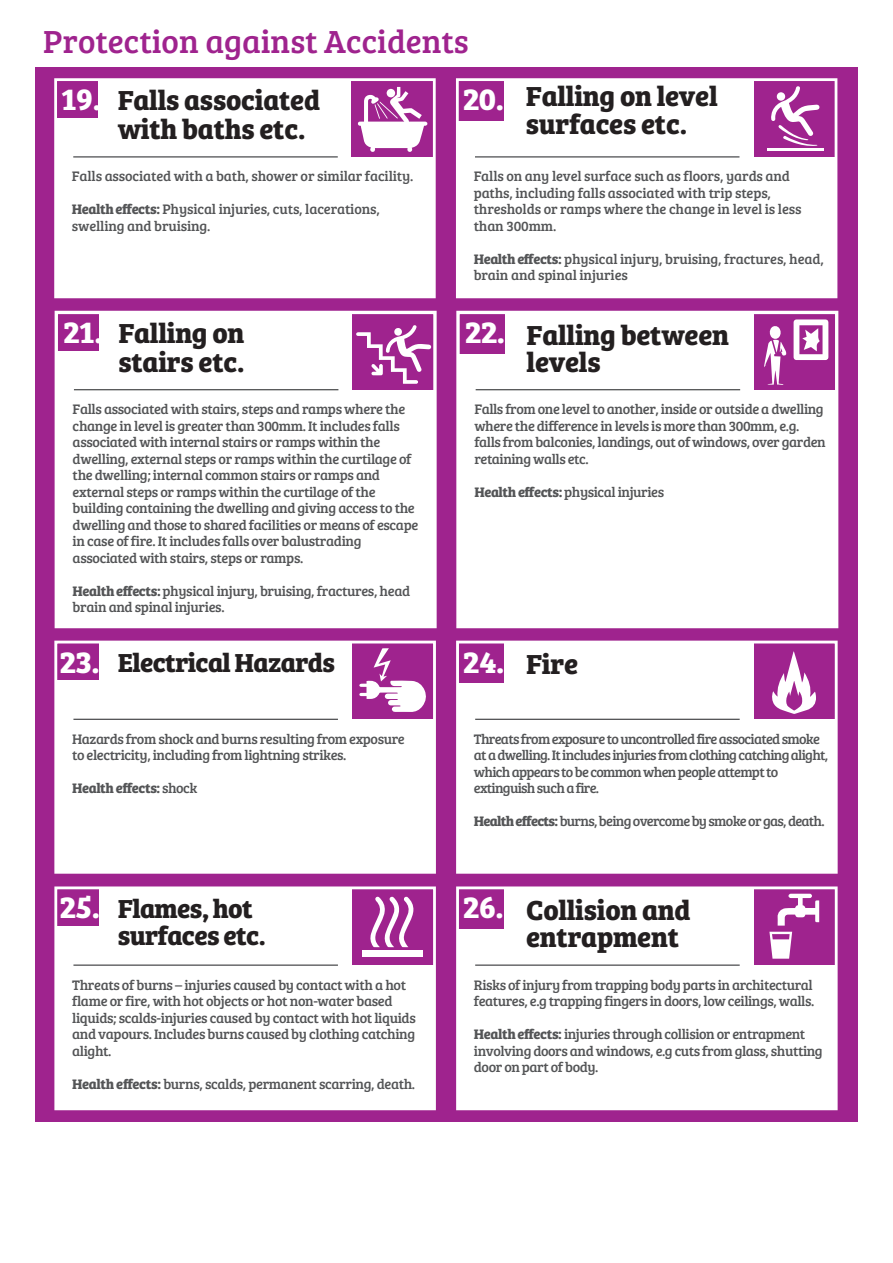
<style>
.page{position:relative;width:893px;height:1263px;background:#fff}
.page>*{position:absolute;margin:0;border:0;box-sizing:border-box;transform-origin:0 0}
.t1{font:33px "Bree Serif";color:#9f238e}
.t2{font:700 31.5px "Bree Serif";letter-spacing:-.01em;color:#fff}
.t3{font:700 28.5px/28.5px "Bree Serif";letter-spacing:-.01em;color:#231f20}
.t4{font:700 27px/27px "Bree Serif";letter-spacing:-.025em;color:#231f20}
.t5{font:14.25px/16.5px "Bree Serif";letter-spacing:-.025em;color:#545557}
.t6{font:14.25px/16.5px "Bree Serif";letter-spacing:-.05em;color:#545557}
.t7{font:700 14.25px "Bree Serif";letter-spacing:-.03em;color:#545557}
.s1{font-weight:700}
.s2{font-size:31.5px;color:#fff}
.s3{font-weight:400}
</style>
<div class="page">
<div style="left:35px;top:67px;width:822px;height:1055px;background:#9f238e"></div>
<div style="left:56px;top:80px;width:378px;height:217px;background:#fff"></div>
<div style="left:457px;top:80px;width:379px;height:217px;background:#fff"></div>
<div style="left:457px;top:81px;width:46px;height:40px;background:#9f238e"></div>
<div style="left:56px;top:81px;width:42px;height:36px;background:#9f238e"></div>
<hr style="left:73px;top:156px;width:265px;height:2px;background:#545557">
<hr style="left:475px;top:156px;width:264px;height:2px;background:#545557">
<div style="left:352px;top:79px;width:82px;height:78px;background:#9f238e"></div>
<div style="left:754px;top:79px;width:82px;height:78px;background:#9f238e"></div>
<div style="left:54px;top:78px;width:382px;height:220px;border:3px solid #fff"></div>
<div style="left:456px;top:78px;width:381px;height:220px;border:3px solid #fff"></div>
<svg style="left:358px;top:87px;width:69px;height:65px"></svg>
<div style="left:387px;top:89px;width:8px;height:8px;background:#fff;border-radius:50%"></div>
<hr style="left:767px;top:148px;width:56px;height:3px;background:#fff">
<svg style="left:771px;top:86px;width:48px;height:60px"></svg>
<div style="left:777px;top:92px;width:8px;height:9px;background:#fff;border-radius:50%"></div>
<div style="left:56px;top:642px;width:378px;height:230px;background:#fff"></div>
<div style="left:458px;top:642px;width:378px;height:230px;background:#fff"></div>
<div style="left:458px;top:643px;width:46px;height:40px;background:#9f238e"></div>
<div style="left:56px;top:643px;width:42px;height:37px;background:#9f238e"></div>
<hr style="left:73px;top:719px;width:265px;height:1px;background:#545557">
<hr style="left:475px;top:719px;width:265px;height:1px;background:#545557">
<div style="left:352px;top:641px;width:82px;height:78px;background:#9f238e"></div>
<div style="left:754px;top:641px;width:82px;height:78px;background:#9f238e"></div>
<div style="left:54px;top:641px;width:382px;height:233px;border:3px solid #fff"></div>
<div style="left:456px;top:641px;width:382px;height:233px;border:3px solid #fff"></div>
<div style="left:56px;top:888px;width:378px;height:221px;background:#fff"></div>
<div style="left:458px;top:888px;width:378px;height:221px;background:#fff"></div>
<div style="left:458px;top:889px;width:46px;height:40px;background:#9f238e"></div>
<div style="left:56px;top:889px;width:42px;height:37px;background:#9f238e"></div>
<hr style="left:73px;top:964px;width:265px;height:2px;background:#545557">
<hr style="left:475px;top:964px;width:265px;height:2px;background:#545557">
<div style="left:352px;top:887px;width:82px;height:78px;background:#9f238e"></div>
<div style="left:754px;top:887px;width:82px;height:78px;background:#9f238e"></div>
<div style="left:54px;top:886px;width:382px;height:224px;border:3px solid #fff"></div>
<div style="left:456px;top:886px;width:382px;height:224px;border:3px solid #fff"></div>
<svg style="left:777px;top:894px;width:42px;height:31px"></svg>
<svg style="left:769px;top:932px;width:23px;height:27px"></svg>
<svg style="left:359px;top:648px;width:67px;height:64px"></svg>
<svg style="left:772px;top:651px;width:44px;height:63px"></svg>
<div style="left:362px;top:950px;width:60px;height:6px;background:#fff"></div>
<svg style="left:370px;top:896px;width:44px;height:51px"></svg>
<div style="left:56px;top:312px;width:379px;height:314px;background:#fff"></div>
<div style="left:458px;top:312px;width:379px;height:314px;background:#fff"></div>
<div style="left:458px;top:314px;width:46px;height:39px;background:#9f238e"></div>
<div style="left:56px;top:314px;width:43px;height:36px;background:#9f238e"></div>
<hr style="left:74px;top:389px;width:264px;height:1px;background:#545557">
<hr style="left:476px;top:389px;width:264px;height:1px;background:#545557">
<div style="left:353px;top:312px;width:82px;height:78px;background:#9f238e"></div>
<div style="left:755px;top:312px;width:82px;height:78px;background:#9f238e"></div>
<div style="left:55px;top:311px;width:382px;height:317px;border:3px solid #fff"></div>
<div style="left:456px;top:311px;width:382px;height:317px;border:3px solid #fff"></div>
<svg style="left:356px;top:325px;width:75px;height:59px"></svg>
<div style="left:394px;top:328px;width:8px;height:8px;background:#fff;border-radius:3px"></div>
<svg style="left:764px;top:326px;width:22px;height:59px"></svg>
<svg style="left:794px;top:319px;width:34px;height:41px"></svg>
<h1 class="t1" style="left:43px;top:18px;width:427px">Protection against Accidents</h1>
<h3 class="t3" style="left:118px;top:84px;width:204px">Falls associated with baths etc.</h3>
<h2 class="t2" style="left:61px;top:75px;width:41px">19.</h2>
<h2 class="t2" style="left:463px;top:75px;width:42px">20.</h2>
<h3 class="t3" style="left:526px;top:80px;width:193px">Falling on level surfaces etc.</h3>
<p class="t5" style="left:72px;top:167px;width:343px">Falls associated with a bath, shower or similar facility.</p>
<p class="t5" style="left:72px;top:200px;width:309px"><span class="s1">Health effects:</span> Physical injuries, cuts, lacerations, swelling and bruising.</p>
<p class="t5" style="left:474px;top:167px;width:329px">Falls on any level surface such as floors, yards and paths, including falls associated with trip steps, thresholds or ramps where the change in level is less than 300mm.</p>
<p class="t5" style="left:474px;top:250px;width:352px"><span class="s1">Health effects:</span> physical injury, bruising, fractures, head, brain and spinal injuries</p>
<h3 class="t3" style="left:118px;top:317px;width:128px">Falling on stairs etc.</h3>
<h2 class="t2" style="left:63px;top:307px;width:41px">21.</h2>
<h2 class="t2" style="left:465px;top:307px;width:41px">22.</h2>
<h3 class="t3" style="left:527px;top:319px;width:204px;line-height:27px">Falling between levels</h3>
<p class="t5" style="left:73px;top:400px;width:347px">Falls associated with stairs, steps and ramps where the change in level is greater than 300mm. It includes falls associated with internal stairs or ramps within the dwelling, external steps or ramps within the curtilage of the dwelling; internal common stairs or ramps and external steps or ramps within the curtilage of the building containing the dwelling and giving access to the dwelling and those to shared facilities or means of escape in case of fire. It includes falls over balustrading associated with stairs, steps or ramps.</p>
<p class="t5" style="left:73px;top:582px;width:339px"><span class="s1">Health effects:</span> physical injury, bruising, fractures, head brain and spinal injuries.</p>
<p class="t5" style="left:474px;top:400px;width:353px">Falls from one level to another, inside or outside a dwelling where the difference in levels is more than 300mm, e.g. falls from balconies, landings, out of windows, over garden retaining walls etc.</p>
<p class="t5" style="left:474px;top:483px;width:191px"><span class="s1">Health effects:</span> physical injuries</p>
<h2 class="t2" style="left:60px;top:637px;width:41px">23.</h2>
<h3 class="t3" style="left:463px;top:648px;width:117px"><span class="s2">24.</span> Fire</h3>
<h3 class="t4" style="left:118px;top:647px;width:219px">Electrical Hazards</h3>
<p class="t5" style="left:72px;top:730px;width:334px">Hazards from shock and burns resulting from exposure to electricity, including from lightning strikes.</p>
<p class="t7" style="left:72px;top:777px;width:127px">Health effects: <span class="s3">shock</span></p>
<p class="t6" style="left:474px;top:730px;width:356px">Threats from exposure to uncontrolled fire associated smoke at a dwelling. It includes injuries from clothing catching alight, which appears to be common when people attempt to extinguish such a fire.</p>
<p class="t6" style="left:474px;top:812px;width:352px"><span class="s1">Health effects:</span> burns, being overcome by smoke or gas, death.</p>
<h2 class="t2" style="left:60px;top:883px;width:41px">25.</h2>
<h2 class="t2" style="left:463px;top:883px;width:42px">26.</h2>
<h3 class="t4" style="left:118px;top:893px;width:149px">Flames, hot surfaces etc.</h3>
<h3 class="t3" style="left:526px;top:895px;width:166px;line-height:27px">Collision and entrapment</h3>
<p class="t5" style="left:72px;top:976px;width:345px">Threats of burns – injuries caused by contact with a hot flame or fire, with hot objects or hot non-water based liquids; scalds-injuries caused by contact with hot liquids and vapours. Includes burns caused by clothing catching alight.</p>
<p class="t5" style="left:72px;top:1075px;width:344px"><span class="s1">Health effects:</span> burns, scalds, permanent scarring, death.</p>
<p class="t5" style="left:474px;top:976px;width:342px">Risks of injury from trapping body parts in architectural features, e.g trapping fingers in doors, low ceilings, walls.</p>
<p class="t5" style="left:474px;top:1025px;width:350px"><span class="s1">Health effects:</span> injuries through collision or entrapment involving doors and windows, e.g cuts from glass, shutting door on part of body.</p>
</div>
